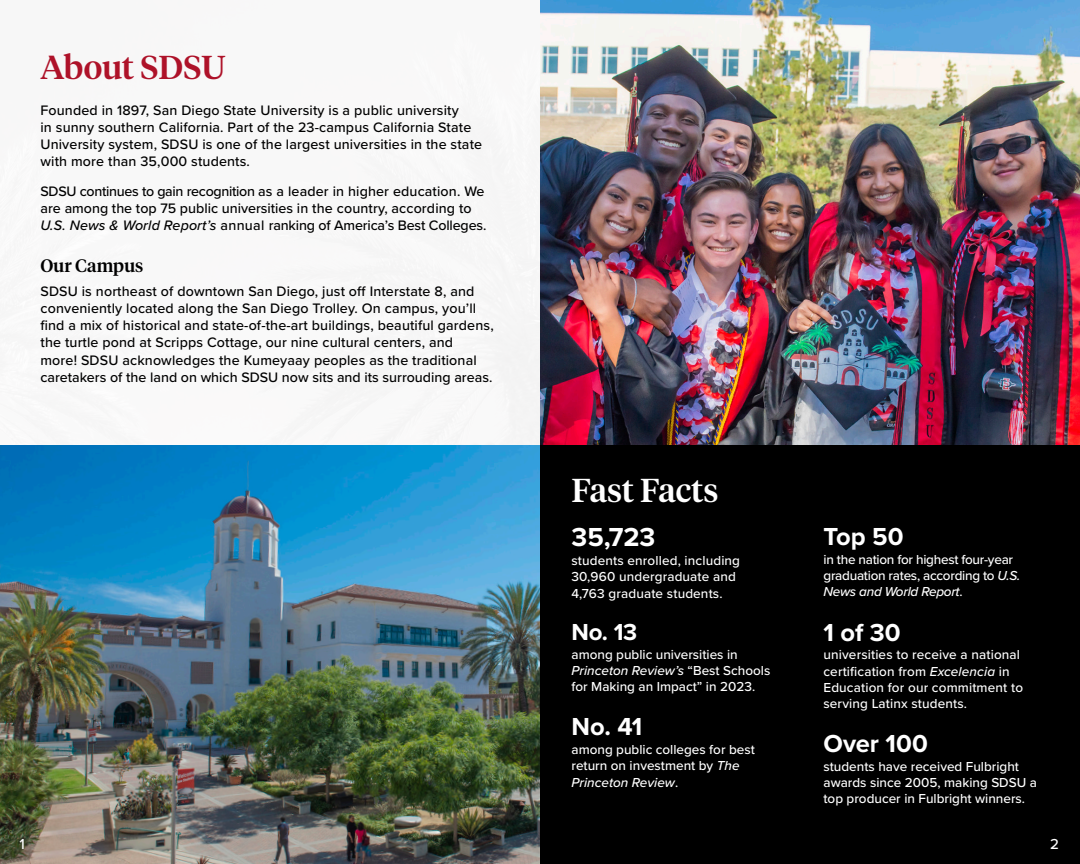
<style>
.page{position:relative;width:1080px;height:864px;background:#fff}
.page>*{position:absolute;margin:0;border:0;box-sizing:border-box;transform-origin:0 0}
.Title_LARGE{font:500 33px "Tiempos Headline";color:#fff}
.Title_LARGE-2{font:500 33px "Tiempos Headline";color:#ae1229}
.Section_Title{font:700 27px "Proxima Nova";color:#fff}
.body{font:700 25.5px "Proxima Nova";letter-spacing:-.005em;color:#fff}
.body-2{font:700 24px "Proxima Nova";color:#fff}
.body-3{font:500 18px "Tiempos Headline";color:#000}
.t1{font:500 15px "Proxima Nova";color:#fff}
.body-4{font:500 14.25px/17.1px "Proxima Nova";letter-spacing:.01em;color:#000}
.body-5{font:500 13.5px/16.2px "Proxima Nova";color:#fff}
.body-6{font:500 13.5px/16.2px "Proxima Nova";letter-spacing:-.02em;color:#fff}
.s1{font-style:italic}
</style>
<div class="page">
<img style="left:540px;top:0;width:540px;height:446px">
<div style="left:540px;top:446px;width:540px;height:418px;background:#000"></div>
<div style="left:0;top:0;width:540px;height:452px;background:#f8f8f8"></div>
<img style="left:0;top:446px;width:540px;height:418px">
<p class="Title_LARGE-2" style="left:40px;top:44px;width:187px">About SDSU</p>
<p class="body-4" style="left:40px;top:101px;width:443px">Founded in 1897, San Diego State University is a public university<br>in sunny southern California. Part of the 23-campus California State University system, SDSU is one of the largest universities in the state with more than 35,000 students.</p>
<p class="body-4" style="left:40px;top:182px;width:447px">SDSU continues to gain recognition as a leader in higher education. We are among the top 75 public universities in the country, according to<br><span class="s1">U.S. News &amp; World Report’s</span> annual ranking of America’s Best Colleges.</p>
<p class="body-3" style="left:40px;top:254px;width:104px">Our Campus</p>
<p class="body-4" style="left:40px;top:282px;width:455px">SDSU is northeast of downtown San Diego, just off Interstate 8, and conveniently located along the San Diego Trolley. On campus, you’ll find a mix of historical and state-of-the-art buildings, beautiful gardens, the turtle pond at Scripps Cottage, our nine cultural centers, and<br>more! SDSU acknowledges the Kumeyaay peoples as the traditional caretakers of the land on which SDSU now sits and its surrouding areas.</p>
<p class="t1" style="left:19px;top:833px;width:7px">1</p>
<p class="Title_LARGE" style="left:572px;top:468px;width:148px">Fast Facts</p>
<p class="Section_Title" style="left:572px;top:517px;width:85px">35,723</p>
<p class="body-5" style="left:572px;top:552px;width:170px">students enrolled, including<br>30,960 undergraduate and<br>4,763 graduate students.</p>
<p class="body-2" style="left:572px;top:614px;width:67px">No. 13</p>
<p class="body-5" style="left:572px;top:646px;width:200px">among public universities in<br><span class="s1">Princeton Review’s</span> “Best Schools for Making an Impact” in 2023.</p>
<p class="body" style="left:572px;top:708px;width:72px">No. 41</p>
<p class="body-5" style="left:572px;top:741px;width:185px">among public colleges for best return on investment by <span class="s1">The<br>Princeton Review</span>.</p>
<p class="body" style="left:824px;top:518px;width:82px">Top 50</p>
<p class="body-6" style="left:824px;top:551px;width:198px">in the nation for highest four-year graduation rates, according to <span class="s1">U.S.<br>News and World Report</span>.</p>
<p class="body" style="left:824px;top:613px;width:79px">1 of 30</p>
<p class="body-5" style="left:824px;top:646px;width:201px">universities to receive a national certification from <span class="s1">Excelencia</span> in<br>Education for our commitment to serving Latinx students.</p>
<p class="body" style="left:824px;top:725px;width:106px">Over 100</p>
<p class="body-5" style="left:824px;top:758px;width:215px">students have received Fulbright awards since 2005, making SDSU a top producer in Fulbright winners.</p>
<p class="t1" style="left:1050px;top:833px;width:10px">2</p>
</div>
